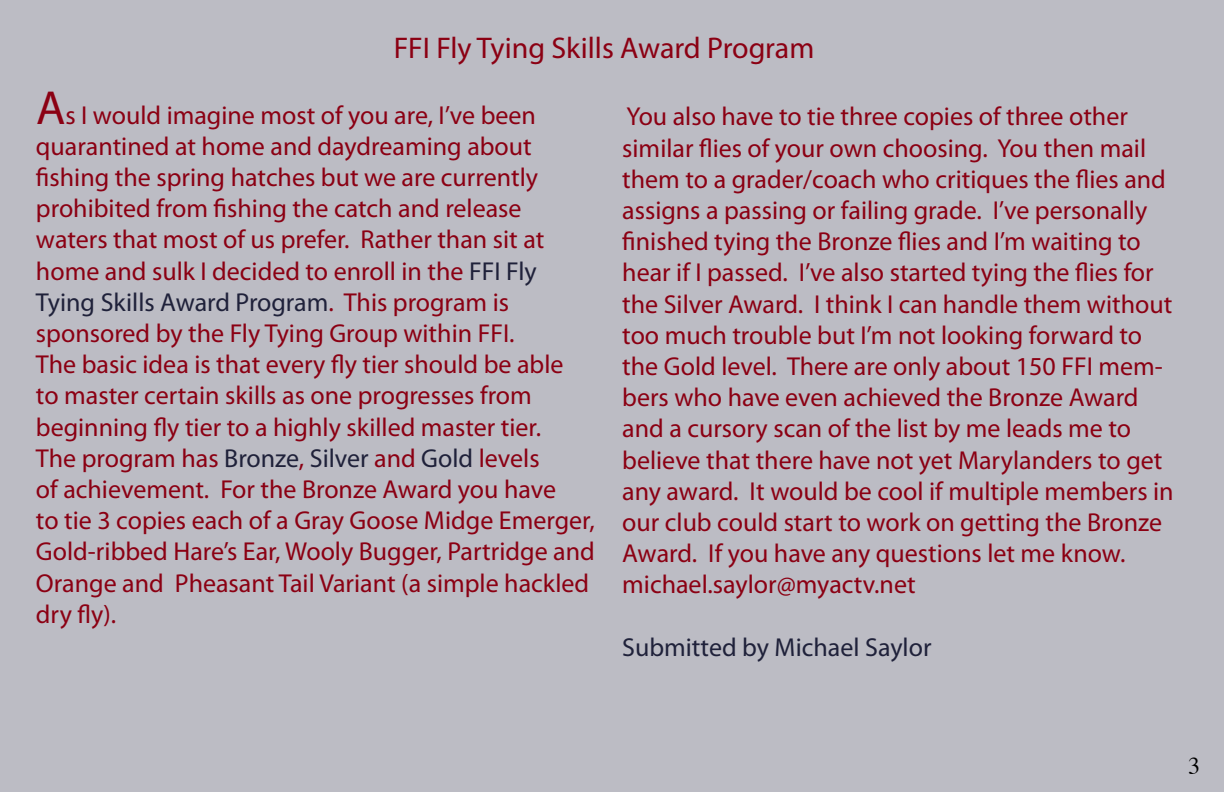
<style>
.page{position:relative;width:1224px;height:792px;background:#bcbcc4}
.page>*{position:absolute;margin:0;border:0;box-sizing:border-box;transform-origin:0 0}
.t1{font:30px "Myriad Pro";color:#8b0013}
.t2{font:26px/31.2px "Myriad Pro";color:#8b0013}
.t3{font:26px "Myriad Pro";color:#1f213a}
.t4{font:24px "Times";color:#000}
.s1{font-size:48px}
.s2{color:#1f213a}
</style>
<div class="page">
<p class="t1" style="left:394px;top:30px;width:422px">FFI Fly Tying Skills Award Program</p>
<p class="t2" style="left:36px;top:99px;width:560px"><span class="s1">A</span>s I would imagine most of you are, I’ve been quarantined at home and daydreaming about fishing the spring hatches but we are currently prohibited from fishing the catch and release waters that most of us prefer. Rather than sit at home and sulk I decided to enroll in the <span class="s2">FFI Fly Tying Skills Award Program</span>. This program is sponsored by the Fly Tying Group within FFI.<br>The basic idea is that every fly tier should be able<br>to master certain skills as one progresses from beginning fly tier to a highly skilled master tier.<br>The program has <span class="s2">Bronze</span>, <span class="s2">Silver</span> and <span class="s2">Gold</span> levels<br>of achievement. For the Bronze Award you have<br>to tie 3 copies each of a Gray Goose Midge Emerger, Gold-ribbed Hare’s Ear, Wooly Bugger, Partridge and Orange and Pheasant Tail Variant (a simple hackled dry fly).</p>
<p class="t2" style="left:622px;top:101px;width:553px">You also have to tie three copies of three other similar flies of your own choosing. You then mail them to a grader/coach who critiques the flies and assigns a passing or failing grade. I’ve personally finished tying the Bronze flies and I’m waiting to hear if I passed. I’ve also started tying the flies for the Silver Award. I think I can handle them without too much trouble but I’m not looking forward to the Gold level. There are only about 150 FFI mem&shy;bers who have even achieved the Bronze Award and a cursory scan of the list by me leads me to believe that there have not yet Marylanders to get any award. It would be cool if multiple members in our club could start to work on getting the Bronze Award. If you have any questions let me know. michael.saylor@myactv.net</p>
<p class="t3" style="left:622px;top:631px;width:311px">Submitted by Michael Saylor</p>
<p class="t4" style="left:1188px;top:743px;width:13px">3</p>
</div>
